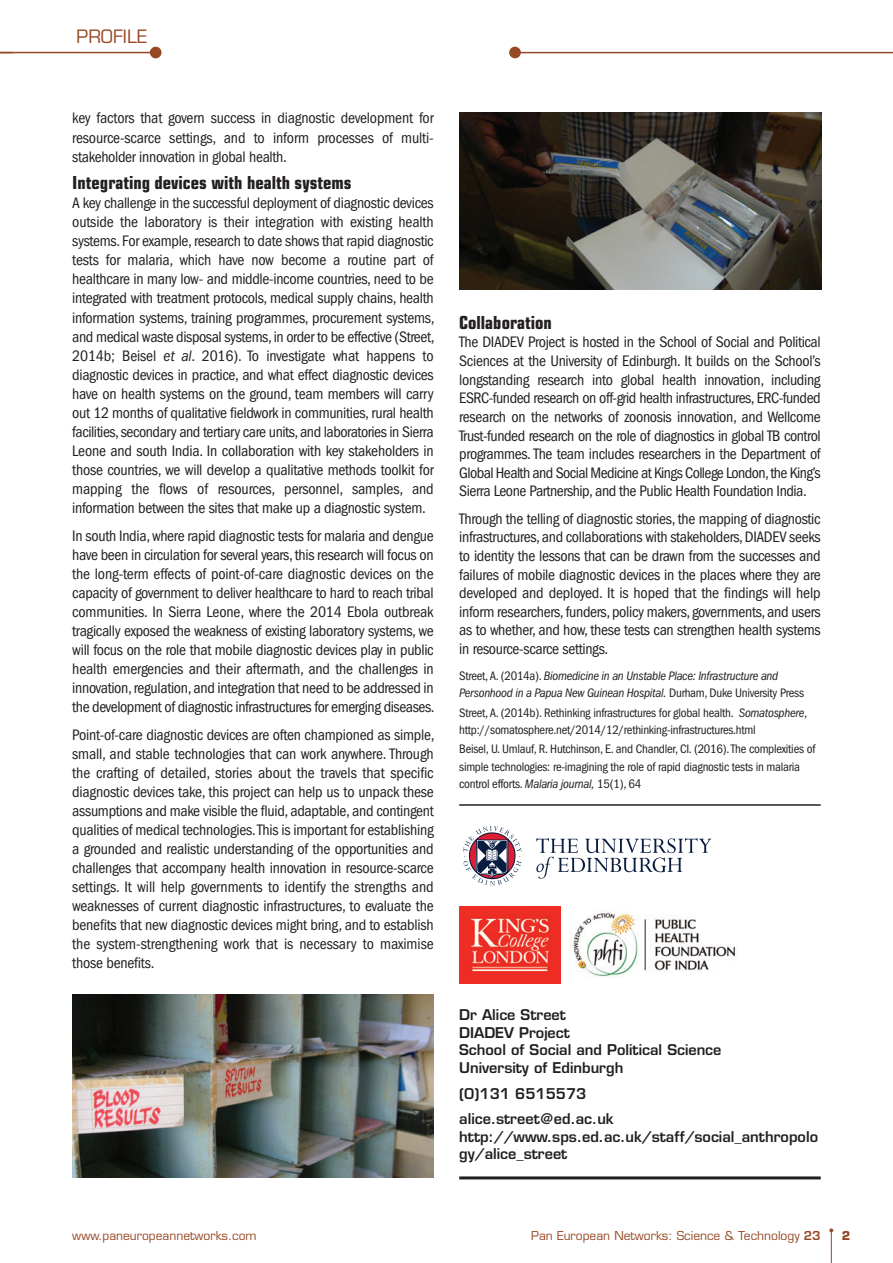
<style>
.page{position:relative;width:893px;height:1263px;background:#fff}
.page>*{position:absolute;margin:0;border:0;box-sizing:border-box;transform-origin:0 0}
.t1{font:700 condensed 18px "Eurostile LT Std";color:#231f20}
.t2{font:18px "Eurostile LT Std";color:#974825}
.t3{font:condensed 15.75px/19px "ITC Franklin Gothic Std";letter-spacing:-.02em;color:#231f20;text-align:justify}
.t4{font:600 14.4px/17.4px "Eurostile LT Std";color:#231f20}
.t5{font:condensed 12.75px/17.2px "ITC Franklin Gothic Std";letter-spacing:-.02em;color:#231f20}
.t6{font:italic condensed 12.75px/17.2px "ITC Franklin Gothic Std";letter-spacing:-.02em;color:#231f20}
.t7{font:12px "Eurostile LT Std";color:#974825}
.t8{font:700 12px "Eurostile LT Std";color:#974825}
.s1{font-style:italic}
.s2{font-style:normal}
.s3{font-weight:600}
</style>
<div class="page">
<hr style="left:831px;top:1230px;width:1px;height:33px;background:#974825">
<svg style="left:829px;top:1228px;width:4px;height:4px"></svg>
<hr style="left:0;top:52px;width:155px;height:1px;background:#974825">
<div style="left:150px;top:47px;width:12px;height:11px;background:#974825;border-radius:50%"></div>
<hr style="left:516px;top:52px;width:377px;height:1px;background:#974825">
<div style="left:509px;top:47px;width:12px;height:11px;background:#974825;border-radius:50%"></div>
<hr style="left:459px;top:804px;width:362px;height:2px;background:#231f20">
<hr style="left:459px;top:1176px;width:362px;height:3px;background:#231f20">
<svg style="left:463px;top:826px;width:59px;height:59px"></svg>
<svg style="left:536px;top:838px;width:175px;height:41px"></svg>
<img style="left:72px;top:994px;width:362px;height:184px">
<img style="left:459px;top:113px;width:362px;height:177px">
<img style="left:459px;top:907px;width:102px;height:77px">
<img style="left:573px;top:910px;width:163px;height:67px">
<p class="t2" style="left:76px;top:26px;width:72px">PROFILE</p>
<p class="t3" style="left:72px;top:110px;width:363px">key factors that govern success in diagnostic development for resource-scarce settings, and to inform processes of multi&shy;stakeholder innovation in global health.</p>
<p class="t1" style="left:72px;top:172px;width:281px">Integrating devices with health systems</p>
<p class="t3" style="left:72px;top:195px;width:364px">A key challenge in the successful deployment of diagnostic devices outside the laboratory is their integration with existing health systems. For example, research to date shows that rapid diagnostic tests for malaria, which have now become a routine part of healthcare in many low- and middle-income countries, need to be integrated with treatment protocols, medical supply chains, health information systems, training programmes, procurement systems, and medical waste disposal systems, in order to be effective (Street, 2014b; Beisel <span class="s1">et al</span>. 2016). To investigate what happens to diagnostic devices in practice, and what effect diagnostic devices have on health systems on the ground, team members will carry out 12 months of qualitative fieldwork in communities, rural health facilities, secondary and tertiary care units, and laboratories in Sierra Leone and south India. In collaboration with key stakeholders in those countries, we will develop a qualitative methods toolkit for mapping the flows of resources, personnel, samples, and information between the sites that make up a diagnostic system.</p>
<p class="t3" style="left:72px;top:527px;width:364px">In south India, where rapid diagnostic tests for malaria and dengue have been in circulation for several years, this research will focus on the long-term effects of point-of-care diagnostic devices on the capacity of government to deliver healthcare to hard to reach tribal communities. In Sierra Leone, where the 2014 Ebola outbreak tragically exposed the weakness of existing laboratory systems, we will focus on the role that mobile diagnostic devices play in public health emergencies and their aftermath, and the challenges in innovation, regulation, and integration that need to be addressed in the development of diagnostic infrastructures for emerging diseases.</p>
<p class="t3" style="left:72px;top:726px;width:364px">Point-of-care diagnostic devices are often championed as simple, small, and stable technologies that can work anywhere. Through the crafting of detailed, stories about the travels that specific diagnostic devices take, this project can help us to unpack these assumptions and make visible the fluid, adaptable, and contingent qualities of medical technologies. This is important for establishing a grounded and realistic understanding of the opportunities and challenges that accompany health innovation in resource-scarce settings. It will help governments to identify the strengths and weaknesses of current diagnostic infrastructures, to evaluate the benefits that new diagnostic devices might bring, and to establish the system-strengthening work that is necessary to maximise those benefits.</p>
<p class="t1" style="left:459px;top:312px;width:94px">Collaboration</p>
<p class="t3" style="left:459px;top:334px;width:363px;line-height:18.6px">The DIADEV Project is hosted in the School of Social and Political Sciences at the University of Edinburgh. It builds on the School’s longstanding research into global health innovation, including ESRC-funded research on off-grid health infrastructures, ERC-funded research on the networks of zoonosis innovation, and Wellcome Trust-funded research on the role of diagnostics in global TB control programmes. The team includes researchers in the Department of Global Health and Social Medicine at Kings College London, the King’s Sierra Leone Partnership, and the Public Health Foundation India.</p>
<p class="t3" style="left:459px;top:510px;width:363px;line-height:18.6px">Through the telling of diagnostic stories, the mapping of diagnostic infrastructures, and collaborations with stakeholders, DIADEV seeks to identity the lessons that can be drawn from the successes and failures of mobile diagnostic devices in the places where they are developed and deployed. It is hoped that the findings will help inform researchers, funders, policy makers, governments, and users as to whether, and how, these tests can strengthen health systems in resource-scarce settings.</p>
<p class="t6" style="left:459px;top:667px;width:346px"><span class="s2">Street, A. (2014a).</span> Biomedicine in an Unstable Place: Infrastructure and<br>Personhood in a Papua New Guinean Hospital. <span class="s2">Durham, Duke University Press</span></p>
<p class="t5" style="left:459px;top:705px;width:350px">Street, A. (2014b). Rethinking infrastructures for global health. <span class="s1">Somatosphere</span>, http://somatosphere.net/2014/12/rethinking-infrastructures.html</p>
<p class="t5" style="left:459px;top:741px;width:358px">Beisel, U. Umlauf, R. Hutchinson, E. and Chandler, CI. (2016). The complexities of simple technologies: re-imagining the role of rapid diagnostic tests in malaria control efforts. <span class="s1">Malaria journal,</span> 15(1), 64</p>
<p class="t4" style="left:459px;top:1008px;width:264px">Dr Alice Street<br>DIADEV Project<br>School of Social and Political Science<br>University of Edinburgh</p>
<p class="t4" style="left:459px;top:1082px;width:156px;line-height:26px">(0)131 6515573 alice.street@ed.ac.uk</p>
<p class="t4" style="left:459px;top:1129px;width:360px">http://www.sps.ed.ac.uk/staff/social_anthropolo gy/alice_street</p>
<p class="t7" style="left:72px;top:1229px;width:186px">www.paneuropeannetworks.com</p>
<p class="t7" style="left:531px;top:1229px;width:291px">Pan European Networks: Science &amp; Technology <span class="s3">23</span></p>
<p class="t8" style="left:842px;top:1229px;width:10px">2</p>
</div>
